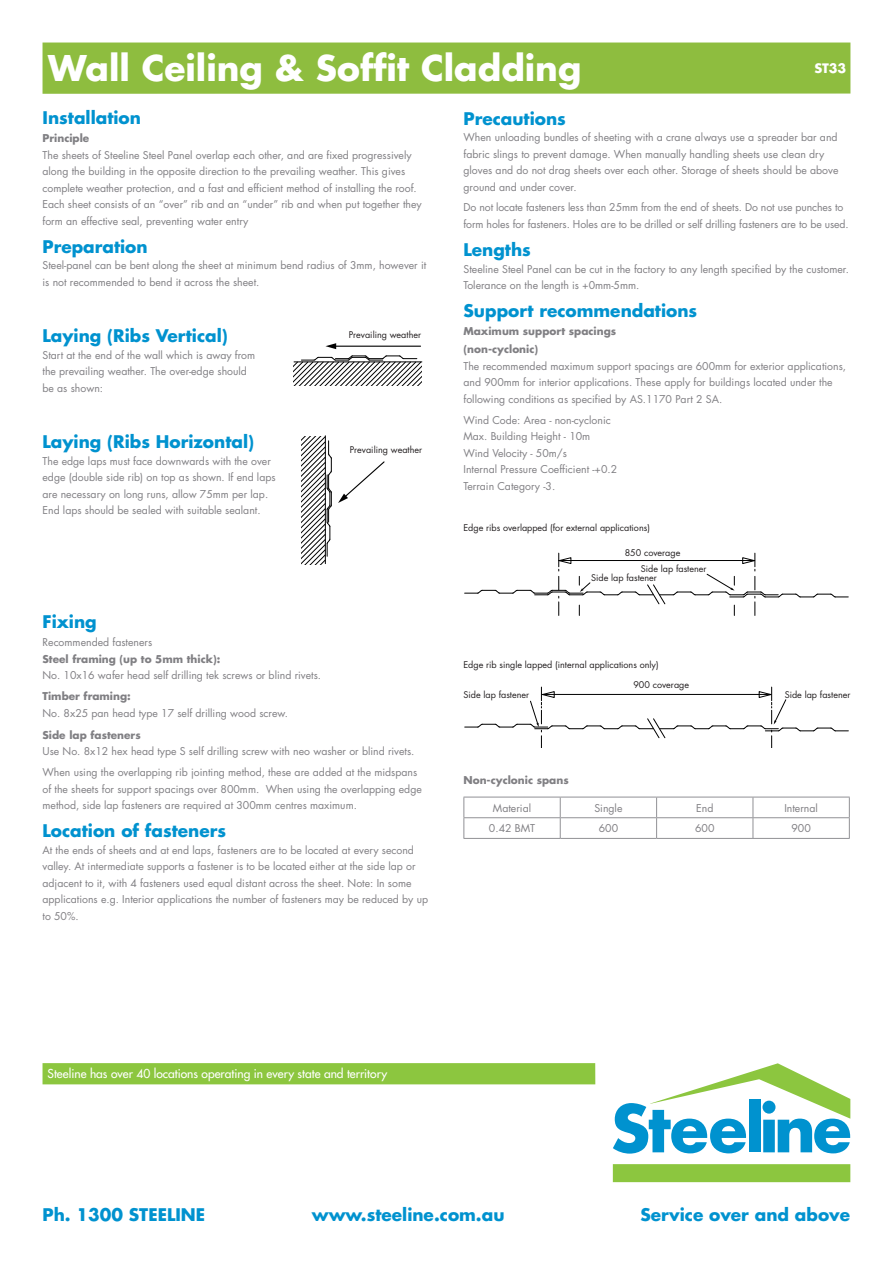
<style>
.page{position:relative;width:893px;height:1263px;background:#fff}
.page>*{position:absolute;margin:0;border:0;box-sizing:border-box;transform-origin:0 0}
.t1{font:700 34.5px "Futura Std";color:#fff}
.t2{font:700 16.95px "Futura Std";color:#0092cf}
.t3{font:700 12.75px "Futura Std";color:#fff}
.t4{font:500 12px "Futura Std";color:#fff}
.t5{font:10.5px/16.5px "Futura Std";color:#807f83}
.t6{font:700 10.5px/18px "Futura Std";color:#807f83}
.t7{font:9px "Futura Std";color:#231f20}
</style>
<div class="page">
<div style="left:43px;top:43px;width:807px;height:51px;background:#8ebd3f"></div>
<hr style="left:294px;top:361px;width:128px;height:1px;background:#000">
<svg style="left:294px;top:355px;width:127px;height:30px"></svg>
<hr style="left:336px;top:346px;width:85px;height:1px;background:#010101">
<svg style="left:325px;top:343px;width:11px;height:6px"></svg>
<svg style="left:302px;top:436px;width:30px;height:128px"></svg>
<svg style="left:338px;top:461px;width:47px;height:42px"></svg>
<svg style="left:465px;top:687px;width:383px;height:60px"></svg>
<svg style="left:465px;top:553px;width:383px;height:62px"></svg>
<hr style="left:463px;top:797px;width:97px;height:1px;background:#919195">
<hr style="left:560px;top:797px;width:97px;height:1px;background:#919195">
<hr style="left:657px;top:797px;width:96px;height:1px;background:#919195">
<hr style="left:753px;top:797px;width:97px;height:1px;background:#919195">
<hr style="left:463px;top:817px;width:97px;height:1px;background:#919195">
<svg style="left:463px;top:797px;width:1px;height:41px"></svg>
<hr style="left:560px;top:817px;width:97px;height:1px;background:#919195">
<svg style="left:560px;top:797px;width:1px;height:41px"></svg>
<hr style="left:657px;top:817px;width:96px;height:1px;background:#919195">
<svg style="left:656px;top:797px;width:1px;height:41px"></svg>
<hr style="left:753px;top:817px;width:97px;height:1px;background:#919195">
<svg style="left:753px;top:797px;width:1px;height:41px"></svg>
<svg style="left:849px;top:797px;width:1px;height:41px"></svg>
<hr style="left:463px;top:838px;width:97px;height:1px;background:#919195">
<hr style="left:560px;top:838px;width:97px;height:1px;background:#919195">
<hr style="left:657px;top:838px;width:96px;height:1px;background:#919195">
<hr style="left:753px;top:838px;width:97px;height:1px;background:#919195">
<div style="left:613px;top:1164px;width:237px;height:18px;background:#8cc63f"></div>
<svg style="left:613px;top:1063px;width:237px;height:90px"></svg>
<div style="left:43px;top:1063px;width:552px;height:21px;background:#8cc63f"></div>
<h1 class="t1" style="left:48px;top:46px;width:535px">Wall Ceiling &amp; Soffit Cladding</h1>
<p class="t3" style="left:814px;top:59px;width:33px">ST33</p>
<h2 class="t2" style="left:43px;top:107px;width:100px">Installation</h2>
<p class="t6" style="left:43px;top:129px;width:48px">Principle</p>
<p class="t5" style="left:43px;top:147px;width:381px">The sheets of Steeline Steel Panel overlap each other, and are fixed progressively along the building in the opposite direction to the prevailing weather. This gives complete weather protection, and a fast and efficient method of installing the roof.<br>Each sheet consists of an “over” rib and an “under” rib and when put together they form an effective seal, preventing water entry</p>
<h2 class="t2" style="left:43px;top:235px;width:107px">Preparation</h2>
<p class="t5" style="left:43px;top:257px;width:385px">Steel-panel can be bent along the sheet at minimum bend radius of 3mm, however it is not recommended to bend it across the sheet.</p>
<h2 class="t2" style="left:43px;top:325px;width:187px">Laying (Ribs Vertical)</h2>
<p class="t5" style="left:43px;top:347px;width:214px">Start at the end of the wall which is away from the prevailing weather. The over-edge should be as shown:</p>
<h2 class="t2" style="left:43px;top:431px;width:213px">Laying (Ribs Horizontal)</h2>
<p class="t5" style="left:43px;top:453px;width:235px">The edge laps must face downwards with the over edge (double side rib) on top as shown. If end laps are necessary on long runs, allow 75mm per lap.<br>End laps should be sealed with suitable sealant.</p>
<p class="t7" style="left:349px;top:329px;width:74px">Prevailing weather</p>
<p class="t7" style="left:350px;top:444px;width:74px">Prevailing weather</p>
<h2 class="t2" style="left:43px;top:611px;width:56px">Fixing</h2>
<p class="t5" style="left:43px;top:634px;width:111px">Recommended fasteners</p>
<p class="t6" style="left:43px;top:650px;width:179px">Steel framing (up to 5mm thick):</p>
<p class="t5" style="left:43px;top:667px;width:280px">No. 10x16 wafer head self drilling tek screws or blind rivets.</p>
<p class="t6" style="left:43px;top:687px;width:90px">Timber framing:</p>
<p class="t5" style="left:43px;top:704px;width:247px">No. 8x25 pan head type 17 self drilling wood screw.</p>
<p class="t6" style="left:43px;top:726px;width:100px">Side lap fasteners</p>
<p class="t5" style="left:43px;top:741px;width:376px;line-height:20.7px">Use No. 8x12 hex head type S self drilling screw with neo washer or blind rivets.<br>When using the overlapping rib jointing method, these are added at the midspans</p>
<p class="t5" style="left:43px;top:780px;width:381px">of the sheets for support spacings over 800mm. When using the overlapping edge method, side lap fasteners are required at 300mm centres maximum.</p>
<h2 class="t2" style="left:43px;top:820px;width:185px">Location of fasteners</h2>
<p class="t5" style="left:43px;top:842px;width:387px">At the ends of sheets and at end laps, fasteners are to be located at every second valley. At intermediate supports a fastener is to be located either at the side lap or adjacent to it, with 4 fasteners used equal distant across the sheet. Note: In some applications e.g. Interior applications the number of fasteners may be reduced by up to 50%.</p>
<h2 class="t2" style="left:463px;top:107px;width:104px">Precautions</h2>
<p class="t5" style="left:463px;top:129px;width:376px">When unloading bundles of sheeting with a crane always use a spreader bar and fabric slings to prevent damage. When manually handling sheets use clean dry gloves and do not drag sheets over each other. Storage of sheets should be above ground and under cover.</p>
<p class="t5" style="left:463px;top:199px;width:387px">Do not locate fasteners less than 25mm from the end of sheets. Do not use punches to form holes for fasteners. Holes are to be drilled or self drilling fasteners are to be used.</p>
<h2 class="t2" style="left:463px;top:238px;width:69px">Lengths</h2>
<p class="t5" style="left:463px;top:261px;width:387px">Steeline Steel Panel can be cut in the factory to any length specified by the customer.<br>Tolerance on the length is +0mm-5mm.</p>
<h2 class="t2" style="left:463px;top:300px;width:235px">Support recommendations</h2>
<p class="t6" style="left:463px;top:322px;width:154px">Maximum support spacings (non-cyclonic)</p>
<p class="t5" style="left:463px;top:358px;width:384px">The recommended maximum support spacings are 600mm for exterior applications, and 900mm for interior applications. These apply for buildings located under the following conditions as specified by AS.1170 Part 2 SA.</p>
<p class="t5" style="left:463px;top:412px;width:155px">Wind Code: Area - non-cyclonic<br>Max. Building Height - 10m<br>Wind Velocity - 50m/s<br>Internal Pressure Coefficient -+0.2<br>Terrain Category -3.</p>
<p class="t7" style="left:463px;top:522px;width:188px">Edge ribs overlapped (for external applications)</p>
<p class="t7" style="left:625px;top:547px;width:57px">850 coverage</p>
<p class="t7" style="left:591px;top:572px;width:67px">Side lap fastener</p>
<p class="t7" style="left:641px;top:563px;width:67px">Side lap fastener</p>
<p class="t7" style="left:463px;top:659px;width:197px">Edge rib single lapped (internal applications only)</p>
<p class="t7" style="left:633px;top:679px;width:57px">900 coverage</p>
<p class="t7" style="left:463px;top:689px;width:67px">Side lap fastener</p>
<p class="t7" style="left:785px;top:689px;width:67px">Side lap fastener</p>
<p class="t6" style="left:463px;top:771px;width:107px">Non-cyclonic spans</p>
<p class="t5" style="left:493px;top:800px;width:40px">Material</p>
<p class="t5" style="left:594px;top:800px;width:30px">Single</p>
<p class="t5" style="left:696px;top:800px;width:19px">End</p>
<p class="t5" style="left:784px;top:800px;width:35px">Internal</p>
<p class="t5" style="left:489px;top:820px;width:48px">0.42 BMT</p>
<p class="t5" style="left:599px;top:820px;width:21px">600</p>
<p class="t5" style="left:695px;top:820px;width:21px">600</p>
<p class="t5" style="left:791px;top:820px;width:21px">900</p>
<p class="t4" style="left:48px;top:1066px;width:341px">Steeline has over 40 locations operating in every state and territory</p>
<h2 class="t2" style="left:43px;top:1203px;width:164px">Ph. 1300 STEELINE</h2>
<h2 class="t2" style="left:312px;top:1203px;width:194px">www.steeline.com.au</h2>
<h2 class="t2" style="left:640px;top:1203px;width:211px">Service over and above</h2>
</div>
